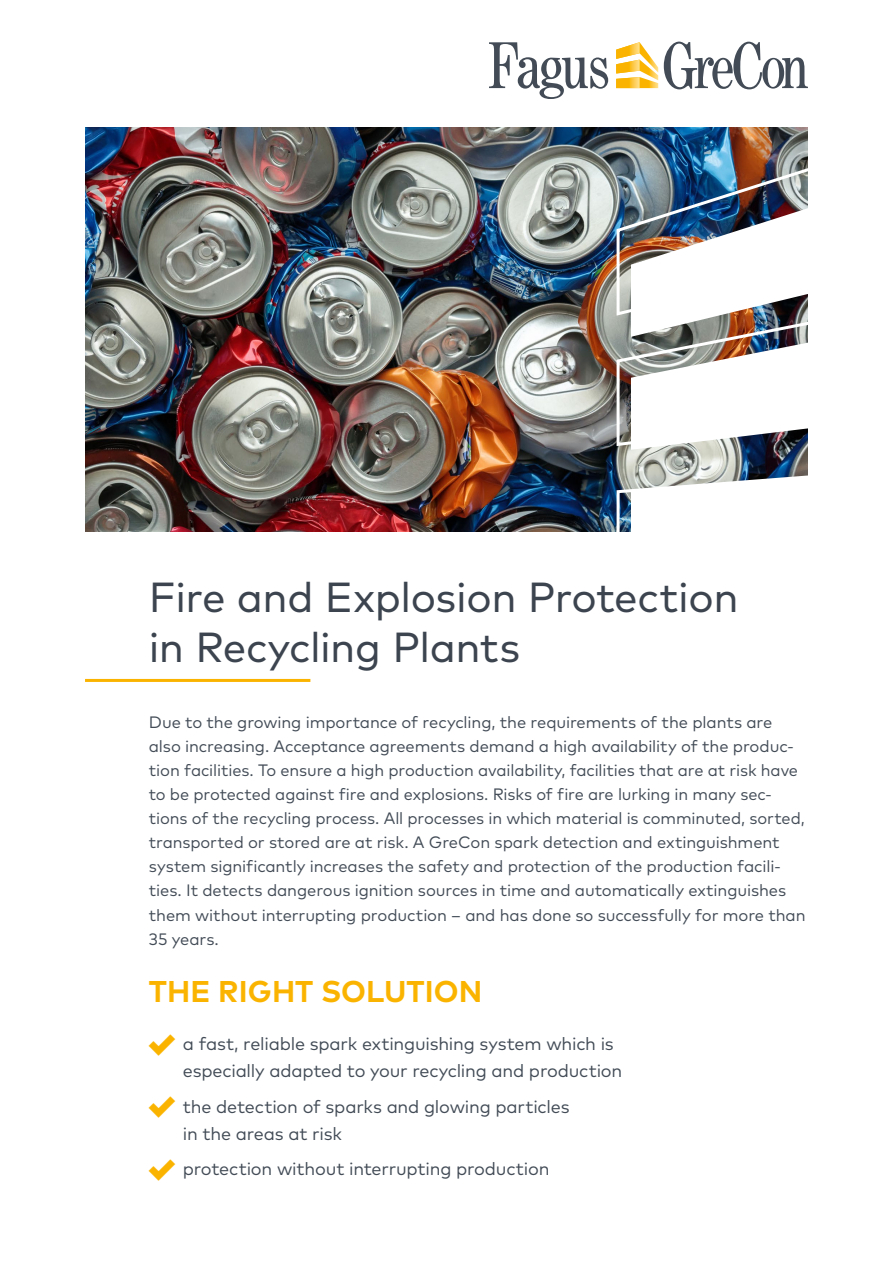
<style>
.page{position:relative;width:893px;height:1263px;background:#fff}
.page>*{position:absolute;margin:0;border:0;box-sizing:border-box;transform-origin:0 0}
.t1{font:42px/50.4px "Mark Pro";letter-spacing:-.01em;color:#3c444f}
.t2{font:700 30px "Mark Pro";letter-spacing:.005em;color:#fab400}
.t3{font:18px/27px "Mark Pro";letter-spacing:-.01em;color:#424b56}
.t4{font:16.5px/24px "Mark Pro";letter-spacing:-.005em;color:#424b56}
.s1{font-family:"open iconic";font-size:27px;color:#fab400}
</style>
<div class="page">
<img style="left:85px;top:128px;width:723px;height:403px">
<hr style="left:85px;top:679px;width:225px;height:3px;background:#fab400">
<svg style="left:664px;top:42px;width:144px;height:47px"></svg>
<svg style="left:489px;top:42px;width:119px;height:57px"></svg>
<svg style="left:616px;top:42px;width:42px;height:46px"></svg>
<img style="left:615px;top:160px;width:193px;height:156px">
<img style="left:631px;top:207px;width:177px;height:135px">
<svg style="left:615px;top:342px;width:193px;height:190px"></svg>
<h1 class="t1" style="left:149px;top:568px;width:591px">Fire and Explosion Protection in Recycling Plants</h1>
<p class="t4" style="left:149px;top:709px;width:658px">Due to the growing importance of recycling, the requirements of the plants are also increasing. Acceptance agreements demand a high availability of the produc&shy;tion facilities. To ensure a high production availability, facilities that are at risk have to be protected against fire and explosions. Risks of fire are lurking in many sec&shy;tions of the recycling process. All processes in which material is comminuted, sorted, transported or stored are at risk. A GreCon spark detection and extinguishment system significantly increases the safety and protection of the production facili&shy;ties. It detects dangerous ignition sources in time and automatically extinguishes them without interrupting production – and has done so successfully for more than 35 years.</p>
<h2 class="t2" style="left:149px;top:968px;width:335px">THE RIGHT SOLUTION</h2>
<p class="t3" style="left:183px;top:1029px;width:441px;text-indent:-34px"><span class="s1">4</span> a fast, reliable spark extinguishing system which is especially adapted to your recycling and production</p>
<p class="t3" style="left:183px;top:1091px;width:388px;text-indent:-34px"><span class="s1">4</span> the detection of sparks and glowing particles in the areas at risk</p>
<p class="t3" style="left:149px;top:1154px;width:402px"><span class="s1">4</span> protection without interrupting production</p>
</div>
